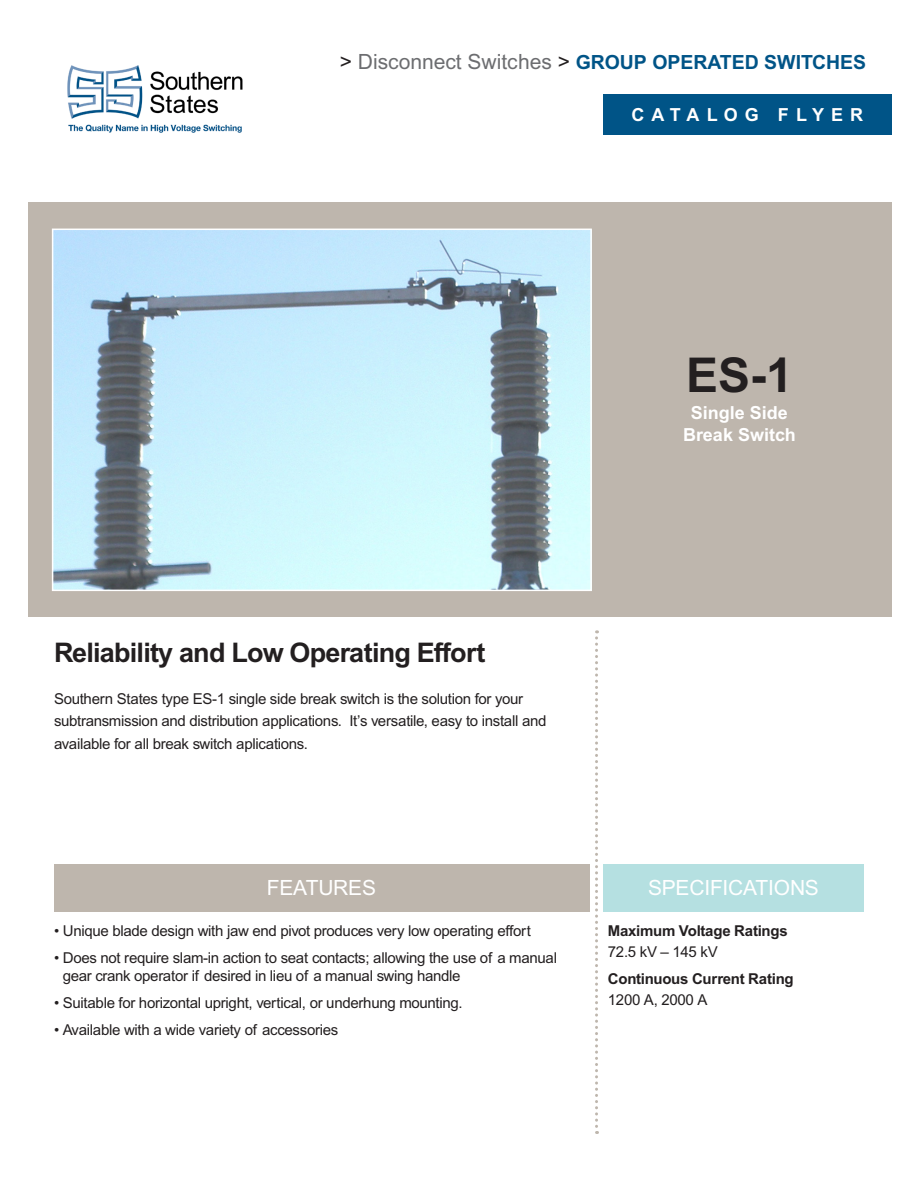
<style>
.page{position:relative;width:918px;height:1188px;background:#fff}
.page>*{position:absolute;margin:0;border:0;box-sizing:border-box;transform-origin:0 0}
.t1{font:700 48px "Arial MT Std";color:#231f20}
.t2{font:700 27px "Arial MT Std";letter-spacing:-.03em;color:#231f20}
.t3{font:21px "Arial MT Std";letter-spacing:-.01em;color:#fff}
.t4{font:700 19.5px "Arial MT Std";color:#005487}
.t5{font:700 18px "Arial MT Std";color:#fff}
.t6{font:700 18px "Arial MT Std";letter-spacing:.39em;color:#fff}
.t7{font:15px/22.5px "Arial MT Std";letter-spacing:-.02em;color:#231f20}
.t8{font:700 15px "Arial MT Std";letter-spacing:-.02em;color:#231f20}
.s1{font-weight:400;font-size:21px;color:#231f20}
.s2{font-weight:400;font-size:21px;color:#6c6d70}
</style>
<div class="page">
<div style="left:28px;top:202px;width:864px;height:415px;background:#beb6ad"></div>
<img style="left:55px;top:232px;width:534px;height:356px">
<div style="left:52px;top:229px;width:540px;height:362px;border:2px solid #fff"></div>
<svg style="left:595px;top:630px;width:3px;height:504px"></svg>
<div style="left:54px;top:864px;width:536px;height:47px;background:#beb6ad"></div>
<div style="left:603px;top:94px;width:289px;height:41px;background:#005487"></div>
<img style="left:67px;top:65px;width:176px;height:68px">
<div style="left:603px;top:864px;width:261px;height:47px;background:#b5e0e1"></div>
<p class="t4" style="left:340px;top:51px;width:528px"><span class="s1">&gt;</span> <span class="s2">Disconnect Switches</span> <span class="s1">&gt;</span> GROUP OPERATED SWITCHES</p>
<p class="t6" style="left:632px;top:104px;width:233px">CATALOG FLYER</p>
<p class="t1" style="left:686px;top:347px;width:108px">ES-1</p>
<p class="t5" style="left:691px;top:403px;width:99px">Single Side</p>
<p class="t5" style="left:683px;top:424px;width:114px">Break Switch</p>
<p class="t2" style="left:54px;top:637px;width:433px">Reliability and Low Operating Effort</p>
<p class="t7" style="left:54px;top:688px;width:494px">Southern States type ES-1 single side break switch is the solution for your subtransmission and distribution applications. It’s versatile, easy to install and available for all break switch aplications.</p>
<p class="t3" style="left:267px;top:876px;width:111px">FEATURES</p>
<p class="t7" style="left:54px;top:920px;width:478px">• Unique blade design with jaw end pivot produces very low operating effort</p>
<p class="t7" style="left:63px;top:949px;width:496px;line-height:18px;text-indent:-9px">• Does not require slam-in action to seat contacts; allowing the use of a manual gear crank operator if desired in lieu of a manual swing handle</p>
<p class="t7" style="left:54px;top:992px;width:410px">• Suitable for horizontal upright, vertical, or underhung mounting.</p>
<p class="t7" style="left:54px;top:1019px;width:286px">• Available with a wide variety of accessories</p>
<p class="t3" style="left:648px;top:876px;width:172px">SPECIFICATIONS</p>
<p class="t8" style="left:608px;top:922px;width:181px">Maximum Voltage Ratings</p>
<p class="t7" style="left:608px;top:941px;width:111px">72.5 kV – 145 kV</p>
<p class="t8" style="left:608px;top:970px;width:187px">Continuous Current Rating</p>
<p class="t7" style="left:608px;top:989px;width:101px">1200 A, 2000 A</p>
</div>
